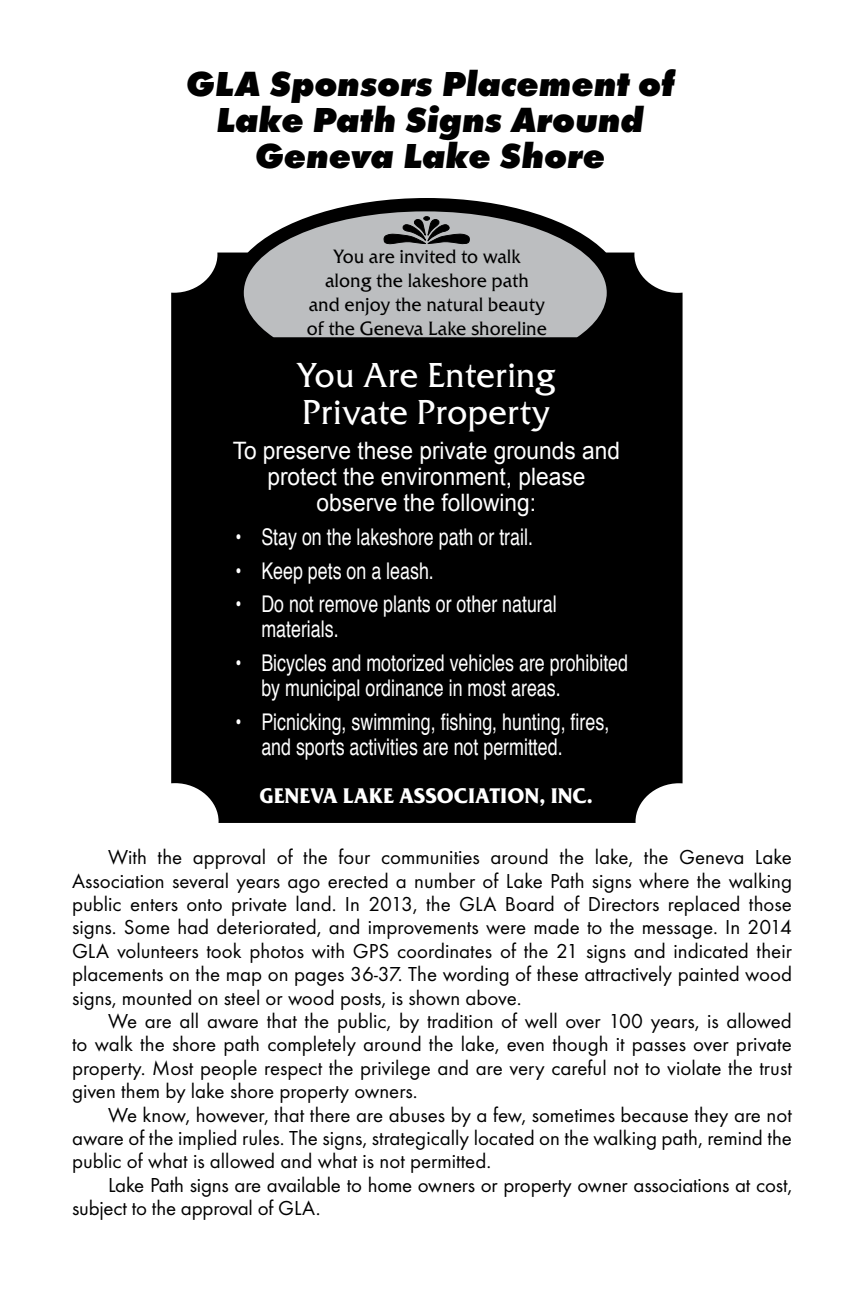
<style>
.page{position:relative;width:864px;height:1296px;background:#fff}
.page>*{position:absolute;margin:0;border:0;box-sizing:border-box;transform-origin:0 0}
.t1{font:italic 800 36px/36px "Futura T";color:#000;text-align:center}
.t2{font:36px/37px "Friz Quadrata Itc T";color:#fff;scale:.95 1}
.t3{font:24px/26px "Arial";color:#fff;text-align:center;scale:.95 1}
.t4{font:condensed 23px/25px "Helvetica";color:#fff;scale:.95 1}
.t5{font:700 22px "Friz Quadrata Itc T";color:#fff;scale:.95 1}
.t6{font:21px/23.4px "Futura T";color:#000;text-align:justify}
.t7{font:20px/24px "Friz Quadrata Itc T";color:#000;text-align:center;scale:.92 1}
</style>
<div class="page">
<div style="left:171px;top:198px;width:512px;height:625px;background:#000"></div>
<svg style="left:241px;top:209px;width:369px;height:132px;background:#a5a6a8"></svg>
<svg style="left:382px;top:216px;width:89px;height:29px;background:#6f7071"></svg>
<h1 class="t1" style="left:185px;top:66px;width:490px">GLA Sponsors Placement of<br>Lake Path Signs Around<br>Geneva Lake Shore</h1>
<p class="t7" style="left:307px;top:244px;width:263px">You are invited to walk<br>along the lakeshore path<br>and enjoy the natural beauty of the Geneva Lake shoreline</p>
<h1 class="t2" style="left:296px;top:356px;width:275px">You Are Entering<br>Private Property</h1>
<p class="t3" style="left:233px;top:437px;width:409px">To preserve these private grounds and protect the environment, please observe the following:</p>
<p class="t4" style="left:235px;top:523px;width:315px">• Stay on the lakeshore path or trail.</p>
<p class="t4" style="left:235px;top:557px;width:210px">• Keep pets on a leash.</p>
<p class="t4" style="left:261px;top:591px;width:312px;text-indent:-26px">• Do not remove plants or other natural materials.</p>
<p class="t4" style="left:261px;top:650px;width:388px;text-indent:-26px">• Bicycles and motorized vehicles are prohibited by municipal ordinance in most areas.</p>
<p class="t4" style="left:261px;top:709px;width:368px;text-indent:-26px">• Picnicking, swimming, fishing, hunting, fires, and sports activities are not permitted.</p>
<p class="t5" style="left:260px;top:783px;width:352px">GENEVA LAKE ASSOCIATION, INC.</p>
<p class="t6" style="left:72px;top:845px;width:722px;text-indent:36px">With the approval of the four communities around the lake, the Geneva Lake Association several years ago erected a number of Lake Path signs where the walking public enters onto private land. In 2013, the GLA Board of Directors replaced those signs. Some had deteriorated, and improvements were made to the message. In 2014<br>GLA volunteers took photos with GPS coordinates of the 21 signs and indicated their placements on the map on pages 36-37. The wording of these attractively painted wood signs, mounted on steel or wood posts, is shown above.</p>
<p class="t6" style="left:72px;top:1009px;width:722px;text-indent:36px">We are all aware that the public, by tradition of well over 100 years, is allowed to walk the shore path completely around the lake, even though it passes over private property. Most people respect the privilege and are very careful not to violate the trust given them by lake shore property owners.</p>
<p class="t6" style="left:72px;top:1103px;width:722px;text-indent:36px">We know, however, that there are abuses by a few, sometimes because they are not aware of the implied rules. The signs, strategically located on the walking path, remind the public of what is allowed and what is not permitted.</p>
<p class="t6" style="left:72px;top:1173px;width:722px;text-indent:36px">Lake Path signs are available to home owners or property owner associations at cost, subject to the approval of GLA.</p>
</div>
